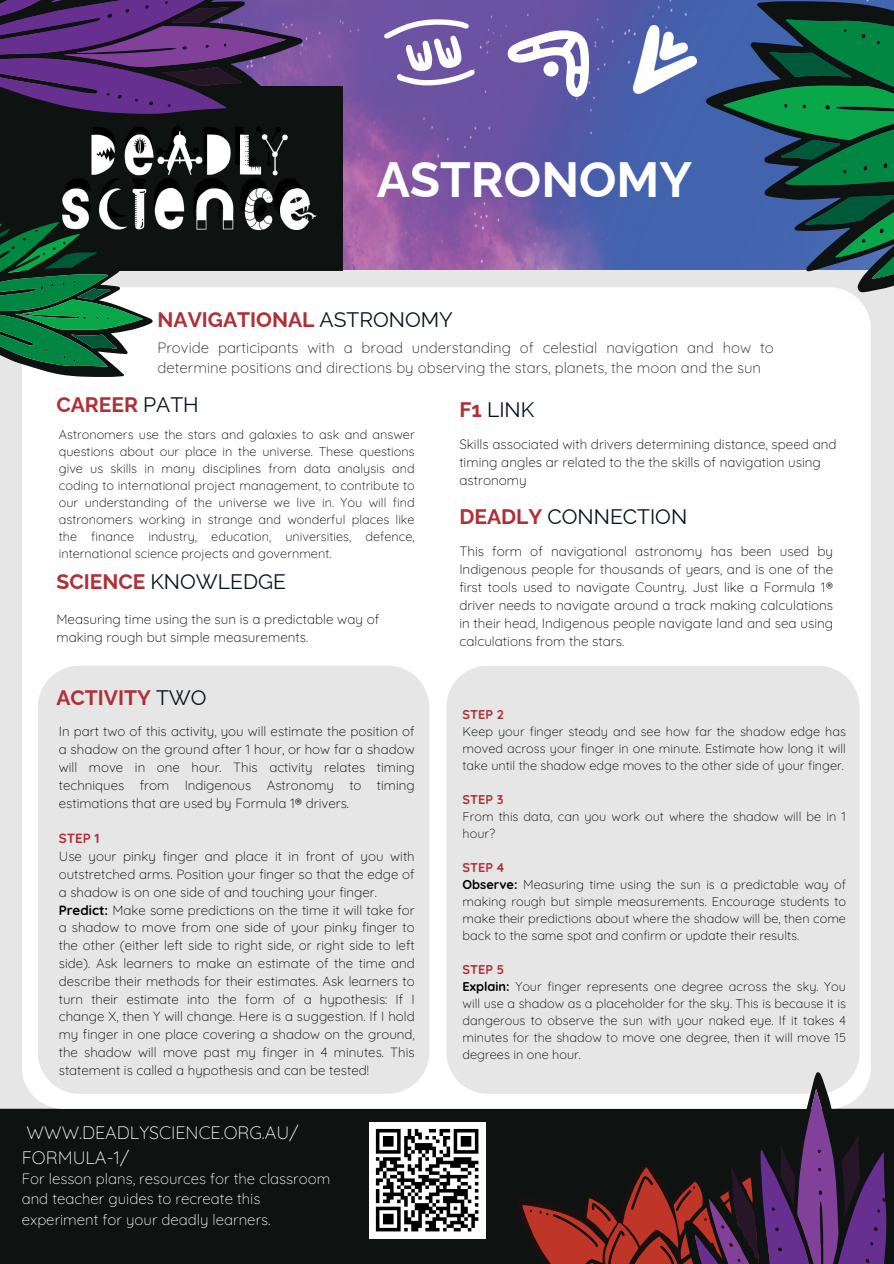
<style>
.page{position:relative;width:894px;height:1264px;background:#fff}
.page>*{position:absolute;margin:0;border:0;box-sizing:border-box;transform-origin:0 0}
.t1{font:700 49.5px "Raleway";color:#fff}
.t2{font:700 21px "Raleway";color:#af3037}
.t3{font:21px "Raleway";color:#071321}
.t4{font:300 18px/24.8px "Quicksand";color:#fff}
.t5{font:300 15px/20.2px "Quicksand";color:#231f20}
.t6{font:300 15px/20.2px "Quicksand";color:#fff}
.t7{font:300 13.5px/18px "Quicksand";color:#000}
.t8{font:300 13.35px/17.9px "Quicksand";color:#000;text-align:justify}
.t9{font:700 13.35px "Quicksand";color:#af3037}
.t10{font:300 12.75px/17px "Quicksand";color:#000}
.t11{font:700 12.75px "Quicksand";color:#af3037}
.s1{font-weight:400;color:#071321}
.s2{font-weight:700;color:#af3037}
.s3{font-weight:700}
</style>
<div class="page">
<img style="left:303px;top:0;width:590px;height:270px">
<div style="left:0;top:270px;width:893px;height:993px;background:#e6e6e6"></div>
<div style="left:0;top:1108px;width:893px;height:155px;background:#0e1211"></div>
<div style="left:22px;top:287px;width:848px;height:821px;background:#fff"></div>
<div style="left:0;top:86px;width:343px;height:184px;background:#0e1211"></div>
<svg style="left:0;top:0;width:303px;height:114px;background:#4f2d69"></svg>
<svg style="left:0;top:222px;width:153px;height:155px"></svg>
<img style="left:59px;top:124px;width:258px;height:110px">
<svg style="left:384px;top:19px;width:90px;height:66px"></svg>
<svg style="left:507px;top:30px;width:82px;height:67px"></svg>
<svg style="left:705px;top:1px;width:188px;height:291px;background:#596c94"></svg>
<svg style="left:723px;top:19px;width:171px;height:260px;background:#226462"></svg>
<div style="left:369px;top:1121px;width:116px;height:117px;background:#fff"></div>
<svg style="left:375px;top:1128px;width:104px;height:104px"></svg>
<img style="left:633px;top:26px;width:63px;height:67px">
<svg style="left:446px;top:665px;width:413px;height:428px"></svg>
<svg style="left:38px;top:665px;width:391px;height:428px"></svg>
<svg style="left:507px;top:1071px;width:386px;height:192px"></svg>
<p class="t1" style="left:376px;top:150px;width:317px">ASTRONOMY</p>
<h2 class="t2" style="left:157px;top:307px;width:297px">NAVIGATIONAL <span class="s1">ASTRONOMY</span></h2>
<p class="t5" style="left:157px;top:337px;width:617px">Provide participants with a broad understanding of celestial navigation and how to determine positions and directions by observing the stars, planets, the moon and the sun</p>
<h2 class="t2" style="left:56px;top:392px;width:144px">CAREER <span class="s1">PATH</span></h2>
<h3 class="t10" style="left:59px;top:426px;width:357px;text-align:justify">Astronomers use the stars and galaxies to ask and answer questions about our place in the universe. These questions give us skills in many disciplines from data analysis and coding to international project management, to contribute to our understanding of the universe we live in. You will find astronomers working in strange and wonderful places like the finance industry, education, universities, defence, international science projects and government.</h3>
<h2 class="t3" style="left:56px;top:569px;width:231px"><span class="s2">SCIENCE</span> KNOWLEDGE</h2>
<p class="t7" style="left:56px;top:610px;width:324px">Measuring time using the sun is a predictable way of making rough but simple measurements.</p>
<h1 class="t2" style="left:56px;top:684px;width:152px">ACTIVITY <span class="s1">TWO</span></h1>
<p class="t8" style="left:59px;top:722px;width:357px">In part two of this activity, you will estimate the position of a shadow on the ground after 1 hour, or how far a shadow will move in one hour. This activity relates timing techniques from Indigenous Astronomy to timing estimations that are used by Formula 1® drivers.</p>
<p class="t9" style="left:59px;top:830px;width:42px">STEP 1</p>
<p class="t8" style="left:59px;top:847px;width:357px;text-align:left">Use your pinky finger and place it in front of you with outstretched arms. Position your finger so that the edge of a shadow is on one side of and touching your finger.<br><span class="s3">Predict:</span> Make some predictions on the time it will take for a shadow to move from one side of your pinky finger to the other (either left side to right side, or right side to left side). Ask learners to make an estimate of the time and describe their methods for their estimates. Ask learners to turn their estimate into the form of a hypothesis: If I change X, then Y will change. Here is a suggestion. If I hold my finger in one place covering a shadow on the ground, the shadow will move past my finger in 4 minutes. This statement is called a hypothesis and can be tested!</p>
<p class="t4" style="left:22px;top:1120px;width:278px">WWW.DEADLYSCIENCE.ORG.AU/<br>FORMULA-1/</p>
<p class="t6" style="left:22px;top:1168px;width:310px">For lesson plans, resources for the classroom and teacher guides to recreate this experiment for your deadly learners.</p>
<h2 class="t3" style="left:459px;top:397px;width:76px"><span class="s2">F1</span> LINK</h2>
<p class="t7" style="left:459px;top:435px;width:378px">Skills associated with drivers determining distance, speed and timing angles ar related to the the skills of navigation using astronomy</p>
<p class="t3" style="left:459px;top:504px;width:229px"><span class="s2">DEADLY</span> CONNECTION</p>
<p class="t7" style="left:459px;top:542px;width:375px;text-align:justify">This form of navigational astronomy has been used by Indigenous people for thousands of years, and is one of the first tools used to navigate Country. Just like a Formula 1® driver needs to navigate around a track making calculations in their head, Indigenous people navigate land and sea using calculations from the stars.</p>
<p class="t11" style="left:462px;top:706px;width:43px">STEP 2</p>
<p class="t10" style="left:462px;top:722px;width:385px;text-align:justify">Keep your finger steady and see how far the shadow edge has moved across your finger in one minute. Estimate how long it will take until the shadow edge moves to the other side of your finger.</p>
<p class="t11" style="left:462px;top:791px;width:42px">STEP 3</p>
<p class="t10" style="left:462px;top:807px;width:385px">From this data, can you work out where the shadow will be in 1 hour?</p>
<p class="t10" style="left:462px;top:858px;width:385px"><span class="s2">STEP 4<br></span><span class="s3">Observe:</span> Measuring time using the sun is a predictable way of making rough but simple measurements. Encourage students to make their predictions about where the shadow will be, then come back to the same spot and confirm or update their results.</p>
<p class="t10" style="left:462px;top:960px;width:385px"><span class="s2">STEP 5<br></span><span class="s3">Explain:</span> Your finger represents one degree across the sky. You will use a shadow as a placeholder for the sky. This is because it is dangerous to observe the sun with your naked eye. If it takes 4 minutes for the shadow to move one degree, then it will move 15 degrees in one hour.</p>
</div>
